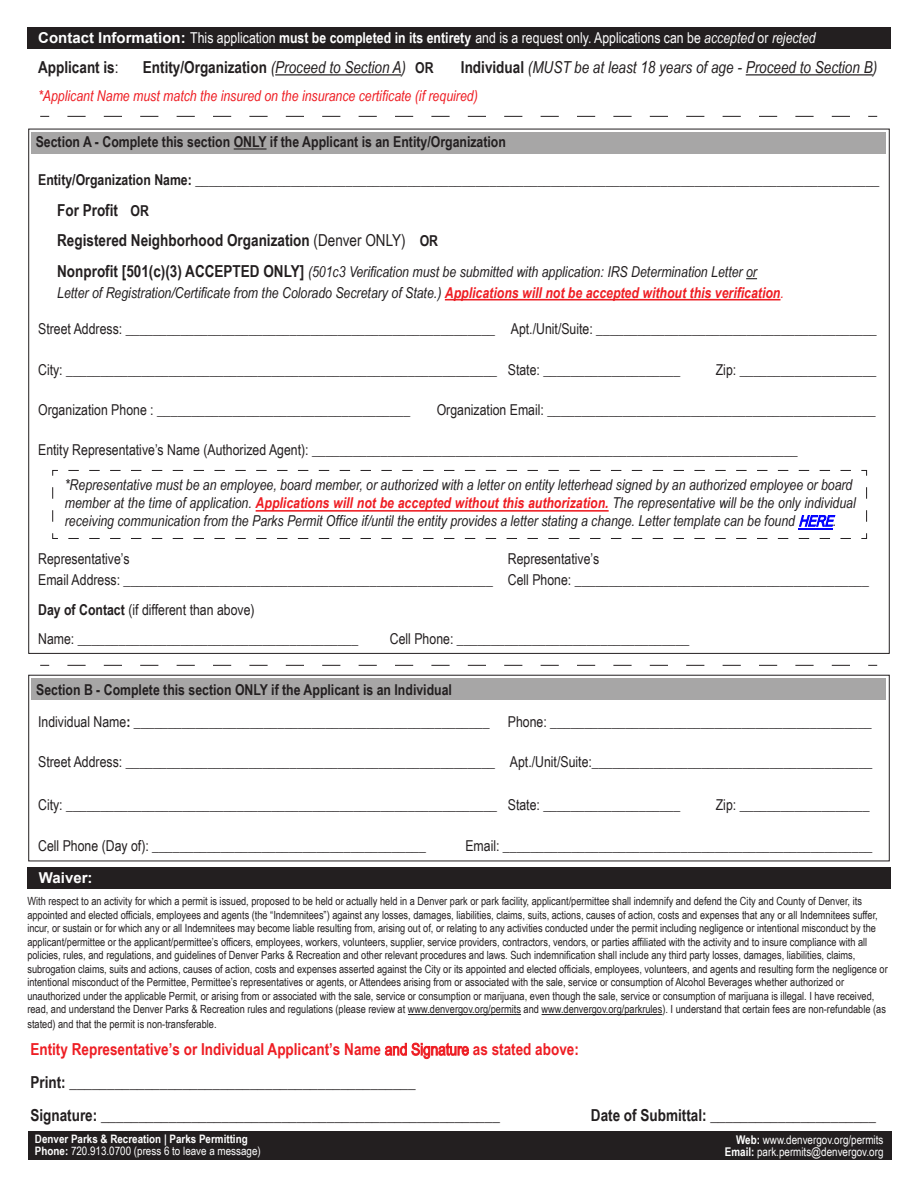
<style>
.page{position:relative;width:918px;height:1188px;background:#fff}
.page>*{position:absolute;margin:0;border:0;box-sizing:border-box;transform-origin:0 0}
.t1{font:16.5px/33px "Arial Narrow";color:#231f20}
.t2{font:700 16.5px "Arial Narrow";color:#231f20}
.t3{font:italic 16.5px "Arial Narrow";color:#231f20}
.t4{font:15px/21px "Arial Narrow";color:#231f20}
.t5{font:italic 15px/18px "Arial Narrow";color:#231f20}
.t6{font:700 15px "Arial Narrow";color:#231f20}
.t7{font:15px "Arial Narrow";color:#fff}
.t8{font:italic 15px "Arial Narrow";color:#ee1d23}
.t9{font:700 15px "Arial";color:#fff}
.t10{font:12px/12px "Arial Narrow";color:#fff;text-align:right}
.t11{font:700 11.7px/12px "Arial Narrow";color:#fff}
.t12{font:11.25px/13.5px "Arial Narrow";color:#231f20}
.s1{font-family:"Arial";font-weight:700}
.s2{font-weight:700}
.s3{font-style:italic}
.s4{font-weight:400}
.s5{font-weight:400;font-style:italic}
.s6{font-size:15px}
.s7{font-weight:700;font-style:normal}
.s8{font-weight:700;font-style:normal;font-size:16.5px}
.s9{font-weight:700;color:#ee1d23}
.s10{color:#ee1d23}
.s11{color:#00f}
</style>
<div class="page">
<hr style="left:746px;top:74px;width:127px;height:1px;background:#231f20">
<hr style="left:275px;top:74px;width:126px;height:1px;background:#231f20">
<svg style="left:67px;top:116px;width:783px;height:1px"></svg>
<hr style="left:445px;top:299px;width:336px;height:1px;background:#ee1d23">
<svg style="left:67px;top:665px;width:783px;height:1px"></svg>
<div style="left:28px;top:1131px;width:864px;height:28px;background:#231f20"></div>
<div style="left:27px;top:27px;width:863px;height:22px;background:#231f20"></div>
<hr style="left:408px;top:1014px;width:113px;height:1px;background:#231f20">
<hr style="left:542px;top:1014px;width:120px;height:1px;background:#231f20">
<div style="left:28px;top:867px;width:863px;height:22px;background:#231f20"></div>
<svg style="left:52px;top:533px;width:799px;height:6px"></svg>
<svg style="left:52px;top:470px;width:6px;height:52px"></svg>
<svg style="left:68px;top:470px;width:799px;height:6px"></svg>
<svg style="left:866px;top:487px;width:1px;height:35px"></svg>
<div style="left:31px;top:132px;width:854px;height:22px;background:#a7a6a6"></div>
<hr style="left:234px;top:148px;width:33px;height:2px;background:#231f20">
<div style="left:31px;top:678px;width:854px;height:22px;background:#a7a6a6"></div>
<hr style="left:256px;top:510px;width:353px;height:2px;background:#ee1d23">
<hr style="left:799px;top:528px;width:34px;height:1px;background:#00f">
<h2 class="t7" style="left:38px;top:26px;width:779px"><span class="s1">Contact Information:</span> This application <span class="s2">must be completed in its entirety</span> and is a request only. Applications can be <span class="s3">accepted</span> or <span class="s3">rejected</span></h2>
<h1 class="t2" style="left:38px;top:55px;width:82px">Applicant is<span class="s4">:</span></h1>
<h1 class="t2" style="left:143px;top:55px;width:292px">Entity/Organization <span class="s5">(Proceed to Section A)</span> <span class="s6">OR</span></h1>
<h1 class="t3" style="left:461px;top:56px;width:418px"><span class="s7">Individual</span> (MUST be at least 18 years of age - Proceed to Section B)</h1>
<h2 class="t8" style="left:38px;top:85px;width:441px">*Applicant Name must match the insured on the insurance certificate (if required)</h2>
<h2 class="t6" style="left:36px;top:131px;width:472px">Section A - Complete this section ONLY if the Applicant is an Entity/Organization</h2>
<h2 class="t4" style="left:38px;top:169px;width:843px"><span class="s2">Entity/Organization Name:</span> ____________________________________________________________________________________________________</h2>
<h1 class="t2" style="left:57px;top:197px;width:62px">For Profit</h1>
<h2 class="t6" style="left:131px;top:199px;width:20px">OR</h2>
<h1 class="t2" style="left:57px;top:228px;width:350px">Registered Neighborhood Organization <span class="s4">(Denver ONLY)</span></h1>
<h2 class="t6" style="left:420px;top:230px;width:20px">OR</h2>
<p class="t5" style="left:57px;top:261px;width:728px;line-height:21px"><span class="s8">Nonprofit [501(c)(3) ACCEPTED ONLY]</span> (501c3 Verification must be submitted with application: IRS Determination Letter or<br>Letter of Registration/Certificate from the Colorado Secretary of State.) <span class="s9">Applications will not be accepted without this verification</span><span class="s10">.</span></p>
<h2 class="t4" style="left:38px;top:318px;width:840px">Street Address: ______________________________________________________ Apt./Unit/Suite: _________________________________________</h2>
<h2 class="t4" style="left:38px;top:359px;width:644px">City: _______________________________________________________________ State: ____________________</h2>
<h2 class="t4" style="left:716px;top:359px;width:162px">Zip: ____________________</h2>
<h2 class="t4" style="left:38px;top:398px;width:374px">Organization Phone : _____________________________________</h2>
<h2 class="t4" style="left:437px;top:398px;width:441px">Organization Email: ________________________________________________</h2>
<h2 class="t4" style="left:38px;top:438px;width:761px">Entity Representative’s Name (Authorized Agent): _______________________________________________________________________</h2>
<p class="t5" style="left:65px;top:476px;width:792px">*Representative must be an employee, board member, or authorized with a letter on entity letterhead signed by an authorized employee or board member at the time of application. <span class="s9">Applications will not be accepted without this authorization.</span> The representative will be the only individual receiving communication from the Parks Permit Office if/until the entity provides a letter stating a change. Letter template can be found <span class="s11">HERE</span>.</p>
<h2 class="t4" style="left:38px;top:548px;width:456px">Representative’s<br>Email Address: ______________________________________________________</h2>
<h2 class="t4" style="left:508px;top:548px;width:363px">Representative’s<br>Cell Phone: ___________________________________________</h2>
<h2 class="t4" style="left:38px;top:599px;width:218px"><span class="s2">Day of Contact</span> (if different than above)</h2>
<h2 class="t4" style="left:390px;top:627px;width:301px">Cell Phone: __________________________________</h2>
<h2 class="t4" style="left:38px;top:627px;width:322px">Name: _________________________________________</h2>
<h2 class="t6" style="left:36px;top:678px;width:417px">Section B - Complete this section ONLY if the Applicant is an Individual</h2>
<h2 class="t4" style="left:38px;top:711px;width:835px">Individual Name<span class="s2">:</span> ____________________________________________________ Phone: _______________________________________________</h2>
<h2 class="t4" style="left:38px;top:751px;width:836px">Street Address: ______________________________________________________ Apt./Unit/Suite:_________________________________________</h2>
<h2 class="t4" style="left:38px;top:794px;width:644px">City: _______________________________________________________________ State: ____________________</h2>
<h2 class="t4" style="left:716px;top:794px;width:155px">Zip: ___________________</h2>
<h2 class="t4" style="left:38px;top:835px;width:389px">Cell Phone (Day of): ________________________________________</h2>
<h2 class="t4" style="left:465px;top:835px;width:408px">Email: ______________________________________________________</h2>
<h2 class="t9" style="left:39px;top:867px;width:55px">Waiver:</h2>
<p class="t12" style="left:27px;top:894px;width:862px">With respect to an activity for which a permit is issued, proposed to be held or actually held in a Denver park or park facility, applicant/permittee shall indemnify and defend the City and County of Denver, its appointed and elected officials, employees and agents (the “Indemnitees”) against any losses, damages, liabilities, claims, suits, actions, causes of action, costs and expenses that any or all Indemnitees suffer, incur, or sustain or for which any or all Indemnitees may become liable resulting from, arising out of, or relating to any activities conducted under the permit including negligence or intentional misconduct by the applicant/permittee or the applicant/permittee’s officers, employees, workers, volunteers, supplier, service providers, contractors, vendors, or parties affiliated with the activity and to insure compliance with all policies, rules, and regulations, and guidelines of Denver Parks &amp; Recreation and other relevant procedures and laws. Such indemnification shall include any third party losses, damages, liabilities, claims, subrogation claims, suits and actions, causes of action, costs and expenses asserted against the City or its appointed and elected officials, employees, volunteers, and agents and resulting form the negligence or intentional misconduct of the Permittee, Permittee’s representatives or agents, or Attendees arising from or associated with the sale, service or consumption of Alcohol Beverages whether authorized or unauthorized under the applicable Permit, or arising from or associated with the sale, service or consumption or marijuana, even though the sale, service or consumption of marijuana is illegal. I have received, read, and understand the Denver Parks &amp; Recreation rules and regulations (please review at www.denvergov.org/permits and www.denvergov.org/parkrules). I understand that certain fees are non-refundable (as</p>
<p class="t12" style="left:27px;top:1017px;width:191px">stated) and that the permit is non-transferable.</p>
<h1 class="t1" style="left:30px;top:1032px;width:550px"><span class="s9">Entity Representative’s or Individual Applicant’s Name</span> <span class="s10">and Signature</span> <span class="s9">as stated above:<br></span><span class="s2">Print:</span> ______________________________________________<br><span class="s2">Signature:</span> _____________________________________________________</h1>
<h1 class="t1" style="left:591px;top:1098px;width:287px"><span class="s2">Date of Submittal:</span> ______________________</h1>
<p class="t11" style="left:35px;top:1133px;width:227px">Denver Parks &amp; Recreation | Parks Permitting<br>Phone: <span class="s4">720.913.0700 (press 6 to leave a message)</span></p>
<p class="t10" style="left:725px;top:1133px;width:160px"><span class="s2">Web:</span> www.denvergov.org/permits<br><span class="s2">Email:</span> park.permits@denvergov.org</p>
</div>
